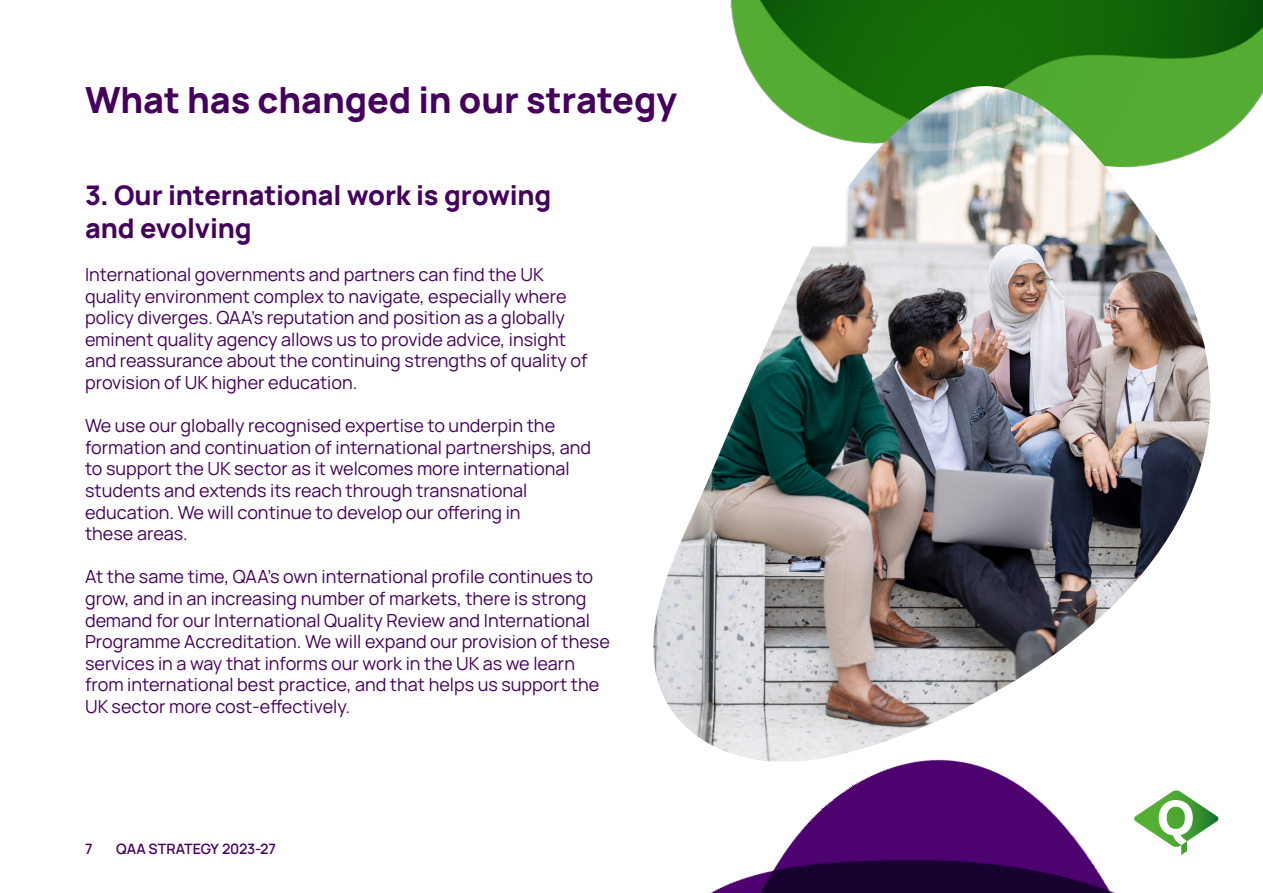
<style>
.page{position:relative;width:1263px;height:893px;background:#fff}
.page>*{position:absolute;margin:0;border:0;box-sizing:border-box;transform-origin:0 0}
.t1{font:800 36px "Manrope";letter-spacing:-.005em;color:#45005e}
.t2{font:800 27px/32.4px "Manrope";letter-spacing:-.01em;color:#45005e}
.t3{font:18px/21.6px "Manrope";color:#45005e}
.t4{font:600 14.25px "Manrope";letter-spacing:-.01em;color:#45005e}
</style>
<div class="page">
<img style="left:730px;top:0;width:533px;height:143px">
<img style="left:653px;top:86px;width:561px;height:657px">
<img style="left:708px;top:623px;width:511px;height:270px">
<p class="t1" style="left:85px;top:74px;width:593px">What has changed in our strategy</p>
<p class="t2" style="left:85px;top:178px;width:468px">3. Our international work is growing and evolving</p>
<p class="t3" style="left:85px;top:263px;width:504px">International governments and partners can find the UK quality environment complex to navigate, especially where policy diverges. QAA’s reputation and position as a globally eminent quality agency allows us to provide advice, insight and reassurance about the continuing strengths of quality of provision of UK higher education.</p>
<p class="t3" style="left:85px;top:414px;width:508px">We use our globally recognised expertise to underpin the formation and continuation of international partnerships, and to support the UK sector as it welcomes more international students and extends its reach through transnational education. We will continue to develop our offering in<br>these areas.</p>
<p class="t3" style="left:85px;top:565px;width:526px">At the same time, QAA’s own international profile continues to grow, and in an increasing number of markets, there is strong demand for our International Quality Review and International Programme Accreditation. We will expand our provision of these services in a way that informs our work in the UK as we learn from international best practice, and that helps us support the UK sector more cost-effectively.</p>
<p class="t4" style="left:85px;top:839px;width:9px">7</p>
<p class="t4" style="left:116px;top:839px;width:161px">QAA STRATEGY 2023-27</p>
</div>
